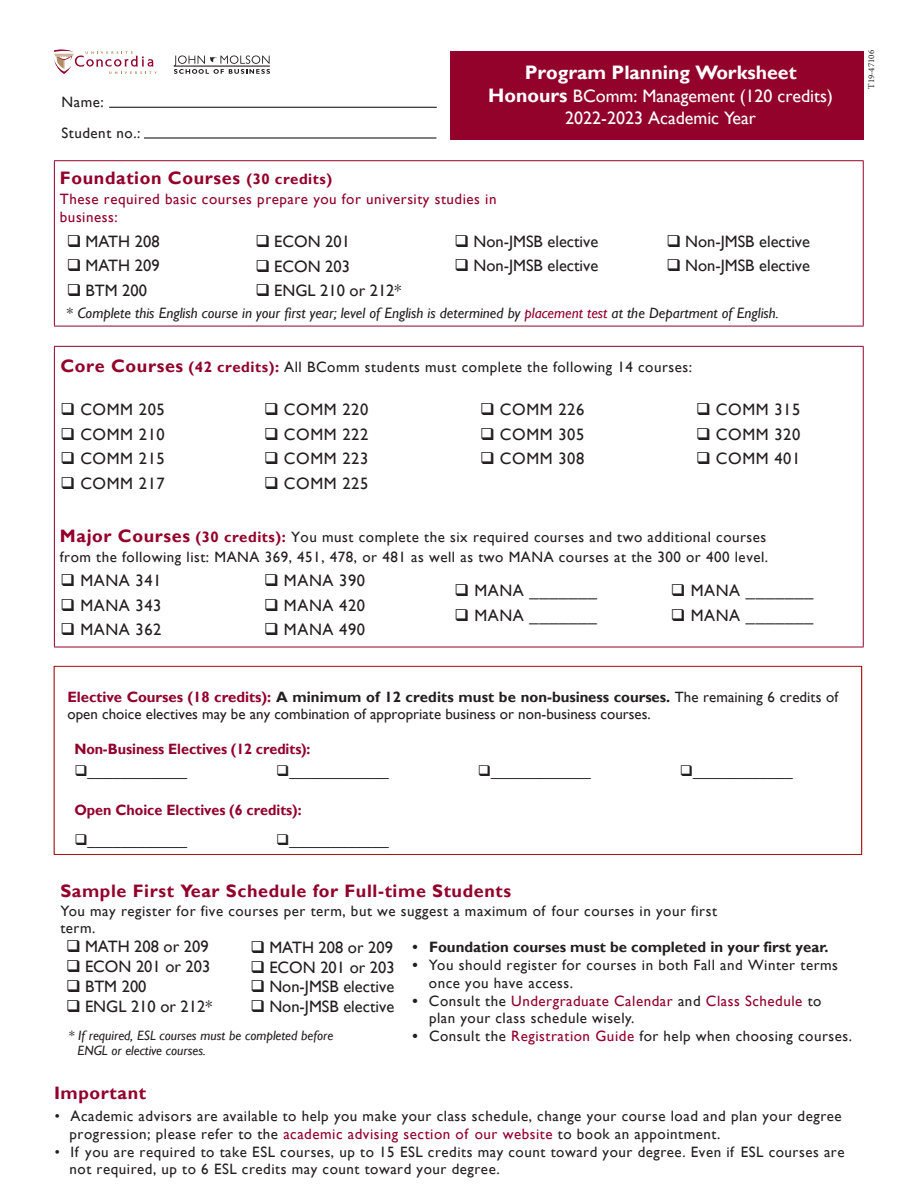
<style>
.page{position:relative;width:918px;height:1188px;background:#fff}
.page>*{position:absolute;margin:0;border:0;box-sizing:border-box;transform-origin:0 0}
.t1{font:700 19.5px "Gill Sans";color:#fff}
.t2{font:700 18px "Gill Sans";letter-spacing:.035em;color:#93012b}
.t3{font:18px/21.9px "Gill Sans";color:#fff;text-align:center}
.t4{font:16.5px "Gill Sans";color:#231f20}
.t5{font:15px/17.2px "Gill Sans";letter-spacing:.035em;color:#231f20}
.t6{font:15px/17.4px "Gill Sans";letter-spacing:.005em;color:#231f20}
.t7{font:italic 15px "Gill Sans";color:#231f20}
.t8{font:15px/18.5px "Gill Sans";letter-spacing:.035em;color:#93012b}
.t9{font:700 15px "Gill Sans";color:#92002c;scale:.96 1}
.t10{font:700 15px "Gill Sans";color:#231f20}
.t11{font:italic 13.5px/15px "Gill Sans";color:#231f20}
.t12{font:9px "Minion Pro";color:#231f20}
.s1{font-weight:700;font-size:19.5px}
.s2{font-size:15px}
.s3{color:#93012b}
.s4{font-weight:700;font-size:18px;color:#93012b}
.s5{font-weight:700;color:#93012b}
.s6{font-weight:700;color:#92002c}
.s7{font-weight:700}
.s8{font-style:inherit}
.s9{font-family:"Gill Sans MT Pro"}
.s10{font-family:"Gill Sans MT Pro";font-weight:700}
</style>
<div class="page">
<svg style="left:174px;top:55px;width:96px;height:19px"></svg>
<hr style="left:174px;top:66px;width:96px;height:1px;background:#231f20">
<svg style="left:54px;top:49px;width:103px;height:25px"></svg>
<hr style="left:109px;top:107px;width:328px;height:1px;background:#000">
<hr style="left:144px;top:138px;width:292px;height:1px;background:#000">
<hr style="left:54px;top:160px;width:810px;height:1px;background:#93022b">
<hr style="left:54px;top:161px;width:1px;height:165px;background:#93022b">
<hr style="left:863px;top:161px;width:1px;height:165px;background:#93022b">
<hr style="left:54px;top:326px;width:810px;height:1px;background:#93022b">
<hr style="left:54px;top:346px;width:810px;height:1px;background:#93012b">
<hr style="left:54px;top:347px;width:1px;height:300px;background:#93012b">
<hr style="left:863px;top:347px;width:1px;height:300px;background:#93012b">
<hr style="left:54px;top:647px;width:810px;height:1px;background:#93012b">
<div style="left:450px;top:51px;width:414px;height:88px;background:#93022b"></div>
<div style="left:54px;top:666px;width:808px;height:189px;border:1px solid #a20000"></div>
<p class="t5" style="left:62px;top:87px;width:80px;line-height:30.8px">Name:<br>Student no.:</p>
<p class="t1" style="left:525px;top:61px;width:273px">Program Planning Worksheet</p>
<p class="t3" style="left:488px;top:86px;width:346px"><span class="s1">Honours</span> BComm: Management (120 credits)<br>2022-2023 Academic Year</p>
<p class="t2" style="left:60px;top:167px;width:274px">Foundation Courses <span class="s2">(30 credits)</span></p>
<p class="t8" style="left:60px;top:190px;width:438px">These required basic courses prepare you for university studies in business:</p>
<p class="t4" style="left:455px;top:231px;width:145px">❑ Non-JMSB elective</p>
<p class="t4" style="left:455px;top:256px;width:145px">❑ Non-JMSB elective</p>
<p class="t4" style="left:67px;top:231px;width:94px">❑ MATH 208</p>
<p class="t4" style="left:67px;top:256px;width:94px">❑ MATH 209</p>
<p class="t4" style="left:67px;top:281px;width:82px">❑ BTM 200</p>
<p class="t4" style="left:255px;top:232px;width:96px">❑ ECON 201</p>
<p class="t4" style="left:255px;top:257px;width:96px">❑ ECON 203</p>
<p class="t4" style="left:255px;top:281px;width:148px">❑ ENGL 210 or 212*</p>
<p class="t4" style="left:666px;top:231px;width:145px">❑ Non-JMSB elective</p>
<p class="t4" style="left:666px;top:256px;width:145px">❑ Non-JMSB elective</p>
<p class="t7" style="left:66px;top:304px;width:714px">* Complete this English course in your first year; level of English is determined by <span class="s3">placement test</span> at the Department of English.</p>
<p class="t5" style="left:60px;top:358px;width:633px"><span class="s4">Core Courses</span> <span class="s5">(42 credits):</span> All BComm students must complete the following 14 courses:</p>
<p class="t4" style="left:480px;top:400px;width:106px">❑ COMM 226</p>
<p class="t4" style="left:480px;top:424px;width:106px">❑ COMM 305</p>
<p class="t4" style="left:480px;top:449px;width:106px">❑ COMM 308</p>
<p class="t4" style="left:60px;top:400px;width:106px">❑ COMM 205</p>
<p class="t4" style="left:60px;top:424px;width:106px">❑ COMM 210</p>
<p class="t4" style="left:60px;top:449px;width:106px">❑ COMM 215</p>
<p class="t4" style="left:60px;top:474px;width:106px">❑ COMM 217</p>
<p class="t4" style="left:264px;top:400px;width:106px">❑ COMM 220</p>
<p class="t4" style="left:264px;top:424px;width:106px">❑ COMM 222</p>
<p class="t4" style="left:264px;top:449px;width:106px">❑ COMM 223</p>
<p class="t4" style="left:264px;top:474px;width:106px">❑ COMM 225</p>
<p class="t4" style="left:696px;top:400px;width:106px">❑ COMM 315</p>
<p class="t4" style="left:696px;top:424px;width:106px">❑ COMM 320</p>
<p class="t4" style="left:696px;top:449px;width:106px">❑ COMM 401</p>
<p class="t5" style="left:60px;top:528px;width:710px;line-height:19.4px"><span class="s4">Major Courses</span> <span class="s5">(30 credits):</span> You must complete the six required courses and two additional courses from the following list: MANA 369, 451, 478, or 481 as well as two MANA courses at the 300 or 400 level.</p>
<p class="t4" style="left:454px;top:581px;width:144px">❑ MANA _______</p>
<p class="t4" style="left:454px;top:606px;width:144px">❑ MANA _______</p>
<p class="t4" style="left:60px;top:571px;width:103px">❑ MANA 341</p>
<p class="t4" style="left:60px;top:596px;width:103px">❑ MANA 343</p>
<p class="t4" style="left:60px;top:620px;width:103px">❑ MANA 362</p>
<p class="t4" style="left:264px;top:571px;width:103px">❑ MANA 390</p>
<p class="t4" style="left:264px;top:596px;width:103px">❑ MANA 420</p>
<p class="t4" style="left:264px;top:620px;width:103px">❑ MANA 490</p>
<p class="t4" style="left:671px;top:581px;width:144px">❑ MANA _______</p>
<p class="t4" style="left:671px;top:606px;width:144px">❑ MANA _______</p>
<p class="t12" style="left:865px;top:89px;width:40px;rotate:-90deg">T19-47106</p>
<p class="t6" style="left:68px;top:688px;width:772px"><span class="s6">Elective Courses (</span><span class="s6">18</span> <span class="s6">credits):</span> <span class="s7">A minimum of 12 credits must be non-business courses.</span> The remaining 6 credits of open choice electives may be any combination of appropriate business or non-business courses.</p>
<p class="t9" style="left:74px;top:739px;width:248px">Non-Business Electives (12 credits):</p>
<p class="t5" style="left:74px;top:763px;width:114px">❑____________</p>
<p class="t5" style="left:276px;top:763px;width:114px">❑____________</p>
<p class="t5" style="left:478px;top:763px;width:114px">❑____________</p>
<p class="t5" style="left:680px;top:763px;width:114px">❑____________</p>
<p class="t9" style="left:74px;top:801px;width:238px">Open Choice Electives (<span class="s8">6</span> credits):</p>
<p class="t5" style="left:74px;top:832px;width:114px">❑____________</p>
<p class="t5" style="left:276px;top:832px;width:114px">❑____________</p>
<p class="t2" style="left:60px;top:881px;width:452px">Sample First Year Schedule for Full-time Students</p>
<p class="t5" style="left:60px;top:902px;width:658px">You may register for five courses per term, but we suggest a maximum of four courses in your first term.</p>
<p class="t4" style="left:66px;top:937px;width:144px">❑ MATH 208 or 209</p>
<p class="t4" style="left:66px;top:957px;width:146px">❑ ECON 201 or 203</p>
<p class="t4" style="left:66px;top:977px;width:82px">❑ BTM 200</p>
<p class="t4" style="left:66px;top:997px;width:148px">❑ ENGL 210 or 212*</p>
<p class="t4" style="left:251px;top:938px;width:144px">❑ MATH 208 or 209</p>
<p class="t4" style="left:251px;top:957px;width:146px">❑ ECON 201 or 203</p>
<p class="t4" style="left:251px;top:977px;width:145px">❑ Non-JMSB elective</p>
<p class="t4" style="left:251px;top:997px;width:145px">❑ Non-JMSB elective</p>
<p class="t10" style="left:412px;top:938px;width:418px"><span class="s9">•</span> Foundation courses must be completed in your first year.</p>
<p class="t5" style="left:429px;top:957px;width:411px;text-indent:-16px"><span class="s10">•</span> You should register for courses in both Fall and Winter terms once you have access.</p>
<p class="t5" style="left:429px;top:992px;width:394px;text-indent:-17px"><span class="s10">•</span> Consult the <span class="s3">Undergraduate Calendar</span> and <span class="s3">Class Schedule</span> to plan your class schedule wisely.</p>
<p class="t5" style="left:412px;top:1027px;width:441px"><span class="s10">•</span> Consult the <span class="s3">Registration Guide</span> for help when choosing courses.</p>
<p class="t11" style="left:78px;top:1028px;width:257px;text-indent:-9px">* If required, ESL courses must be completed before<br>ENGL or elective courses.</p>
<p class="t2" style="left:54px;top:1082px;width:94px">Important</p>
<p class="t5" style="left:70px;top:1108px;width:774px;text-indent:-16px"><span class="s9">•</span> Academic advisors are available to help you make your class schedule, change your course load and plan your degree progression; please refer to the <span class="s3">academic advising section of our website</span> to book an appointment.</p>
<p class="t5" style="left:70px;top:1143px;width:777px;text-indent:-16px"><span class="s9">•</span> If you are required to take ESL courses, up to 15 ESL credits may count toward your degree. Even if ESL courses are not required, up to 6 ESL credits may count toward your degree.</p>
</div>
